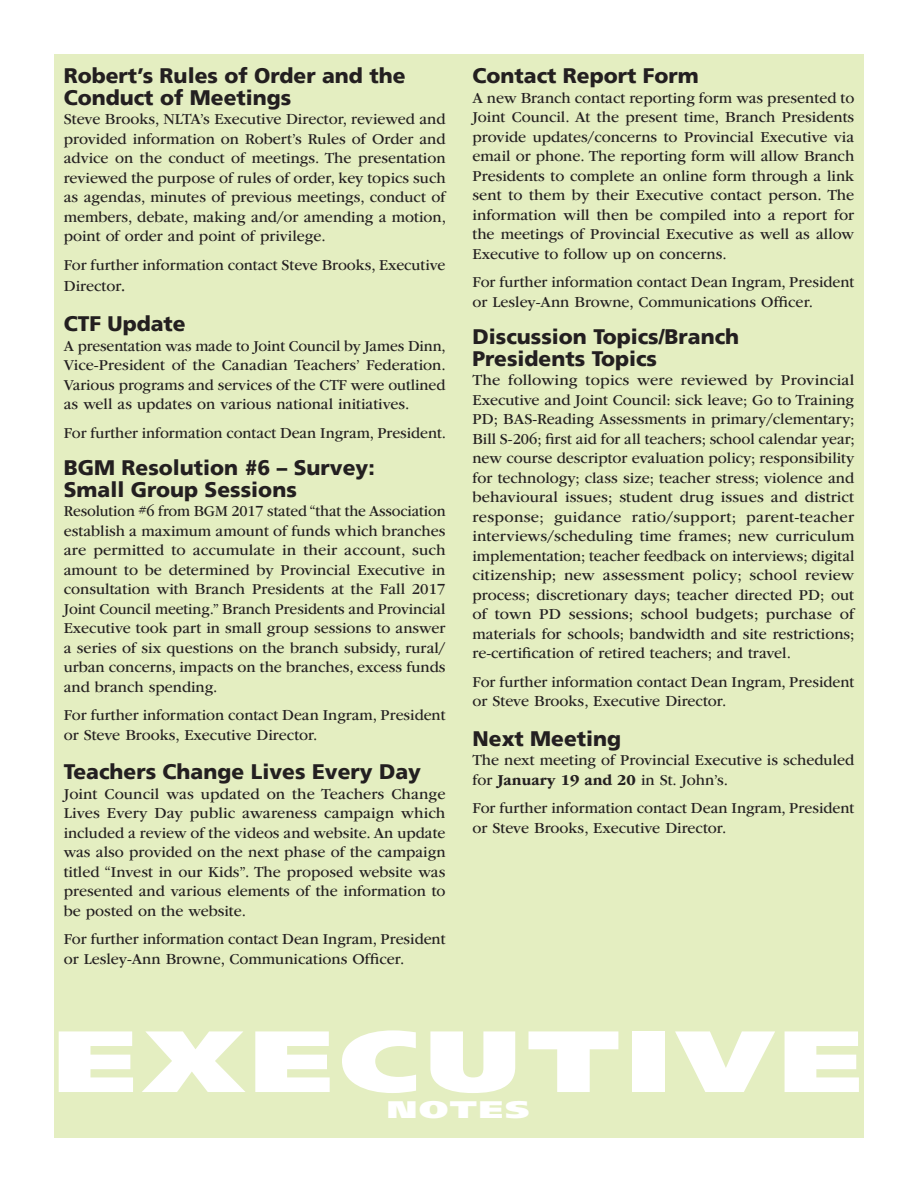
<style>
.page{position:relative;width:918px;height:1188px;background:#fff}
.page>*{position:absolute;margin:0;border:0;box-sizing:border-box;transform-origin:0 0}
.t1{font:900 86.85px "Frutiger LT Std";letter-spacing:.05em;color:#fff;scale:1.4 1}
.t2{font:900 23.85px "Frutiger LT Std";letter-spacing:.05em;color:#fff;scale:1.5 1}
.t3{font:900 21px/21.6px "Frutiger LT Std";color:#231f20}
.t4{font:15.75px/19.5px "ITC Garamond Std";color:#231f20}
.s1{font-family:"Minion Pro";font-size:18px}
.s2{font-weight:700}
</style>
<div class="page">
<div style="left:54px;top:54px;width:810px;height:1084px;background:#e4eec1"></div>
<h3 class="t3" style="left:64px;top:65px;width:343px">Robert’s Rules of Order and the<br>Conduct of Meetings</h3>
<p class="t4" style="left:64px;top:110px;width:384px;text-align:justify">Steve Brooks, NLTA’s Executive Director, reviewed and provided information on Robert’s Rules of Order and advice on the conduct of meetings. The presentation reviewed the purpose of rules of order, key topics such as agendas, minutes of previous meetings, conduct of members, debate, making and/or amending a motion, point of order and point of privilege.</p>
<p class="t4" style="left:64px;top:254px;width:383px;line-height:21.6px">For further information contact Steve Brooks, Executive<br>Director<span class="s1">.</span></p>
<h3 class="t3" style="left:64px;top:313px;width:123px">CTF Update</h3>
<p class="t4" style="left:64px;top:336px;width:384px;text-align:justify">A presentation was made to Joint Council by James Dinn, Vice-President of the Canadian Teachers’ Federation.<br>Various programs and services of the CTF were outlined as well as updates on various national initiatives.</p>
<p class="t4" style="left:64px;top:423px;width:384px">For further information contact Dean Ingram, President.</p>
<h3 class="t3" style="left:64px;top:457px;width:313px">BGM Resolution #6 – Survey:<br>Small Group Sessions</h3>
<p class="t4" style="left:64px;top:502px;width:383px;text-align:justify">Resolution #6 from BGM 2017 stated “that the Association establish a maximum amount of funds which branches are permitted to accumulate in their account, such amount to be determined by Provincial Executive in consultation with Branch Presidents at the Fall 2017<br>Joint Council meeting.” Branch Presidents and Provincial Executive took part in small group sessions to answer a series of six questions on the branch subsidy, rural/ urban concerns, impacts on the branches, excess funds and branch spending.</p>
<p class="t4" style="left:64px;top:706px;width:383px">For further information contact Dean Ingram, President or Steve Brooks, Executive Director.</p>
<h3 class="t3" style="left:64px;top:761px;width:359px">Teachers Change Lives Every Day</h3>
<p class="t4" style="left:64px;top:784px;width:383px;text-align:justify">Joint Council was updated on the Teachers Change Lives Every Day public awareness campaign which included a review of the videos and website. An update was also provided on the next phase of the campaign titled “Invest in our Kids”. The proposed website was presented and various elements of the information to be posted on the website.</p>
<p class="t4" style="left:64px;top:930px;width:383px">For further information contact Dean Ingram, President or Lesley-Ann Browne, Communications Officer.</p>
<h3 class="t3" style="left:472px;top:65px;width:228px">Contact Report Form</h3>
<p class="t4" style="left:472px;top:88px;width:383px;text-align:justify">A new Branch contact reporting form was presented to Joint Council. At the present time, Branch Presidents provide updates/concerns to Provincial Executive via email or phone. The reporting form will allow Branch Presidents to complete an online form through a link sent to them by their Executive contact person. The information will then be compiled into a report for the meetings of Provincial Executive as well as allow Executive to follow up on concerns.</p>
<p class="t4" style="left:472px;top:273px;width:383px">For further information contact Dean Ingram, President or Lesley-Ann Browne, Communications Officer.</p>
<h3 class="t3" style="left:472px;top:326px;width:268px">Discussion Topics/Branch<br>Presidents Topics</h3>
<p class="t4" style="left:472px;top:371px;width:384px;text-align:justify">The following topics were reviewed by Provincial Executive and Joint Council: sick leave; Go to Training PD; BAS-Reading Assessments in primary/clementary; Bill S-206; first aid for all teachers; school calendar year; new course descriptor evaluation policy; responsibility for technology; class size; teacher stress; violence and behavioural issues; student drug issues and district response; guidance ratio/support; parent-teacher interviews/scheduling time frames; new curriculum implementation; teacher feedback on interviews; digital citizenship; new assessment policy; school review process; discretionary days; teacher directed PD; out of town PD sessions; school budgets; purchase of materials for schools; bandwidth and site restrictions; re-certification of retired teachers; and travel.</p>
<p class="t4" style="left:472px;top:672px;width:383px">For further information contact Dean Ingram, President or Steve Brooks, Executive Director.</p>
<h3 class="t3" style="left:472px;top:728px;width:150px">Next Meeting</h3>
<p class="t4" style="left:472px;top:751px;width:383px">The next meeting of Provincial Executive is scheduled for <span class="s2">January 19 and 20</span> in St. John’s.</p>
<p class="t4" style="left:472px;top:799px;width:383px">For further information contact Dean Ingram, President or Steve Brooks, Executive Director.</p>
<h1 class="t1" style="left:54px;top:1009px;width:579px">EXECUTIVE</h1>
<h2 class="t2" style="left:387px;top:1095px;width:97px">NOTES</h2>
</div>
